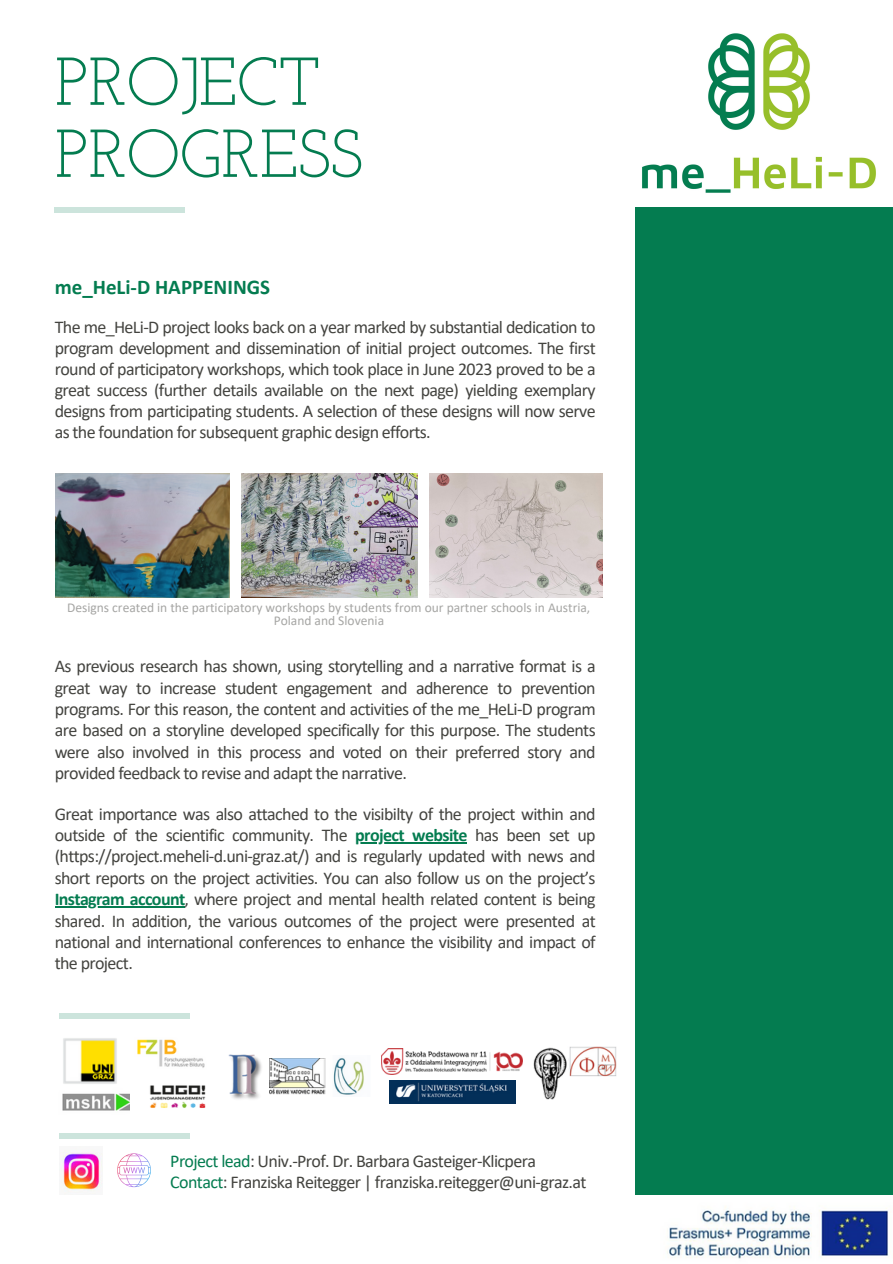
<style>
.page{position:relative;width:893px;height:1264px;background:#fff}
.page>*{position:absolute;margin:0;border:0;box-sizing:border-box;transform-origin:0 0}
.t1{font:67.5px/72px "Josefin Slab";color:#047c50}
.t2{font:700 21px "Calibri";color:#047c50}
.t3{font:18px/21.3px "Calibri";letter-spacing:-.035em;color:#444440;text-align:justify}
.t4{font:13.5px/13.5px "Calibri";color:#a6a6a4;text-align:center}
.s1{font-weight:700;color:#047c50}
.s2{color:#047c50}
</style>
<div class="page">
<div style="left:635px;top:207px;width:257px;height:987px;background:#047c50"></div>
<div style="left:55px;top:207px;width:130px;height:5px;background:#cce4dc"></div>
<img style="left:667px;top:1206px;width:224px;height:53px">
<img style="left:642px;top:33px;width:234px;height:160px">
<div style="left:60px;top:1013px;width:130px;height:6px;background:#cce4dc"></div>
<div style="left:60px;top:1133px;width:130px;height:5px;background:#cce4dc"></div>
<img style="left:63px;top:1038px;width:54px;height:46px">
<img style="left:228px;top:1054px;width:34px;height:45px">
<img style="left:389px;top:1080px;width:126px;height:23px">
<img style="left:533px;top:1046px;width:83px;height:54px">
<img style="left:150px;top:1085px;width:56px;height:23px">
<img style="left:333px;top:1058px;width:31px;height:37px">
<img style="left:137px;top:1039px;width:68px;height:29px">
<img style="left:269px;top:1058px;width:56px;height:36px">
<img style="left:382px;top:1048px;width:140px;height:26px">
<img style="left:62px;top:1093px;width:68px;height:18px">
<img style="left:61px;top:1150px;width:41px;height:44px">
<svg style="left:117px;top:1153px;width:34px;height:34px"></svg>
<img style="left:55px;top:473px;width:175px;height:124px">
<img style="left:241px;top:473px;width:177px;height:124px">
<img style="left:429px;top:473px;width:174px;height:124px">
<hr style="left:355px;top:842px;width:112px;height:1px;background:#047c50">
<hr style="left:55px;top:906px;width:130px;height:1px;background:#047c50">
<p class="t1" style="left:55px;top:52px;width:309px">PROJECT<br>PROGRESS</p>
<p class="t2" style="left:55px;top:278px;width:217px">me_HeLi-D HAPPENINGS</p>
<p class="t3" style="left:55px;top:318px;width:542px">The me_HeLi-D project looks back on a year marked by substantial dedication to program development and dissemination of initial project outcomes. The first round of participatory workshops, which took place in June 2023 proved to be a great success (further details available on the next page) yielding exemplary designs from participating students. A selection of these designs will now serve as the foundation for subsequent graphic design efforts.</p>
<p class="t4" style="left:67px;top:601px;width:524px">Designs created in the participatory workshops by students from our partner schools in Austria,<br>Poland and Slovenia</p>
<p class="t3" style="left:55px;top:657px;width:542px">As previous research has shown, using storytelling and a narrative format is a great way to increase student engagement and adherence to prevention programs. For this reason, the content and activities of the me_HeLi-D program are based on a storyline developed specifically for this purpose. The students were also involved in this process and voted on their preferred story and provided feedback to revise and adapt the narrative.</p>
<p class="t3" style="left:55px;top:804px;width:542px">Great importance was also attached to the visibilty of the project within and outside of the scientific community. The <span class="s1">project website</span> has been set up (https://project.meheli-d.uni-graz.at/) and is regularly updated with news and short reports on the project activities. You can also follow us on the project’s <span class="s1">Instagram account</span>, where project and mental health related content is being shared. In addition, the various outcomes of the project were presented at national and international conferences to enhance the visibility and impact of the project.</p>
<p class="t3" style="left:170px;top:1151px;width:367px"><span class="s2">Project lead</span>: Univ.-Prof. Dr. Barbara Gasteiger-Klicpera</p>
<p class="t3" style="left:170px;top:1172px;width:417px"><span class="s2">Contact</span>: Franziska Reitegger | franziska.reitegger@uni-graz.at</p>
</div>
